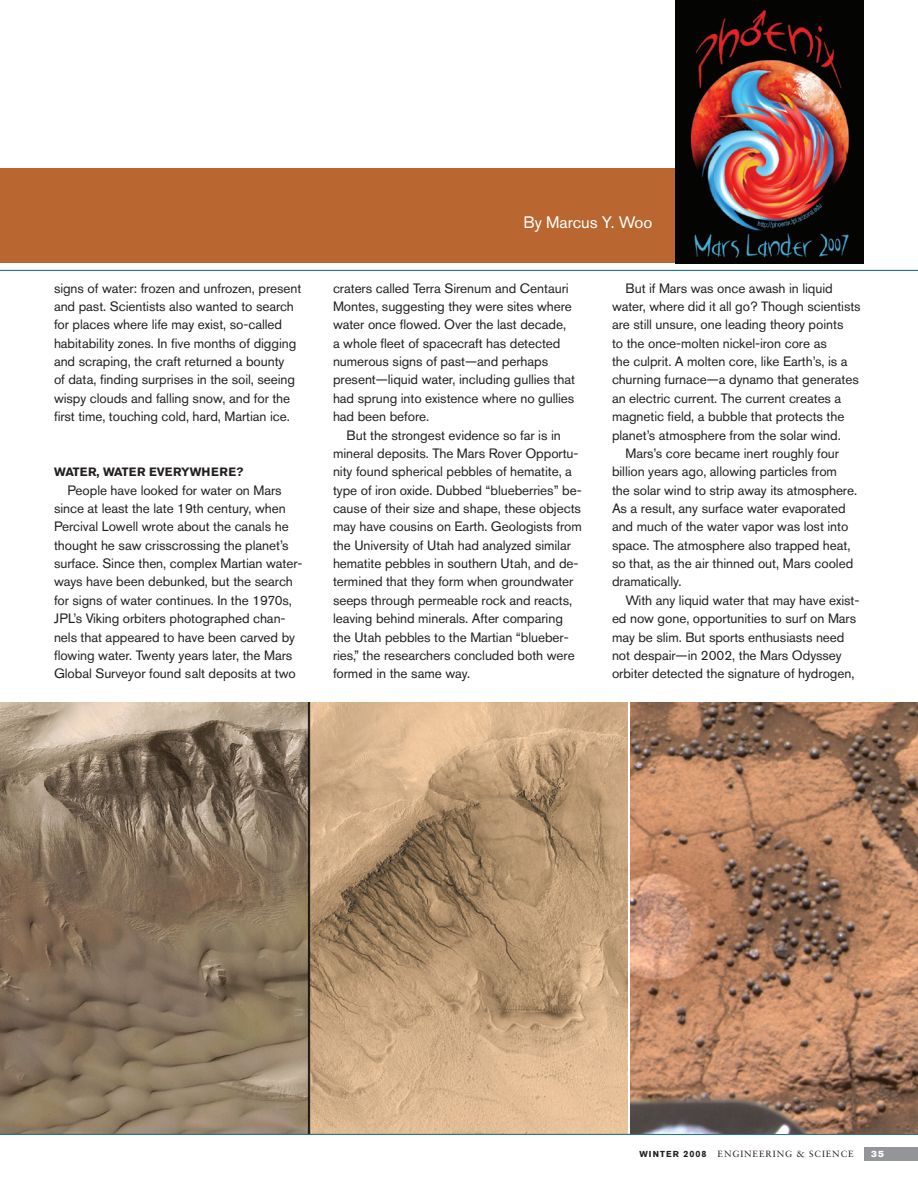
<style>
.page{position:relative;width:918px;height:1188px;background:#fff}
.page>*{position:absolute;margin:0;border:0;box-sizing:border-box;transform-origin:0 0}
.ByLine{font:16.5px "Akzidenz Grotesk Pro";letter-spacing:-.005em;color:#fff}
.Body{font:13.5px/18.3px "Akzidenz Grotesk Pro";letter-spacing:-.005em;color:#231f20}
.Body_Subhead{font:700 12px "Akzidenz Grotesk Pro";letter-spacing:.005em;color:#231f20}
.t1{font:9px "Sabon LT Std";letter-spacing:.1em;color:#231f20}
.t2{font:9px "Akzidenz Grotesk Pro Super";color:#fff}
.s1{font-family:"Akzidenz Grotesk Pro";font-weight:700;font-size:8.7px}
.s2{font-family:"Akzidenz Grotesk Pro";font-weight:700}
</style>
<div class="page">
<div style="left:864px;top:1147px;width:54px;height:14px;background:#939598"></div>
<img style="left:0;top:702px;width:627px;height:432px">
<div style="left:0;top:169px;width:864px;height:94px;background:#b96630"></div>
<img style="left:675px;top:4px;width:189px;height:259px">
<hr style="left:0;top:270px;width:918px;height:1px;background:#006692">
<hr style="left:0;top:1134px;width:918px;height:1px;background:#006692">
<img style="left:631px;top:702px;width:287px;height:432px">
<p class="Body" style="left:54px;top:279px;width:249px">signs of water: frozen and unfrozen, present and past. Scientists also wanted to search for places where life may exist, so-called habitability zones. In five months of digging and scraping, the craft returned a bounty<br>of data, finding surprises in the soil, seeing wispy clouds and falling snow, and for the first time, touching cold, hard, Martian ice.</p>
<p class="Body_Subhead" style="left:54px;top:464px;width:191px">WATER, WATER EVERYWHERE?</p>
<p class="Body" style="left:54px;top:481px;width:250px;text-indent:14px">People have looked for water on Mars since at least the late 19th century, when Percival Lowell wrote about the canals he thought he saw crisscrossing the planet’s surface. Since then, complex Martian water&shy;ways have been debunked, but the search for signs of water continues. In the 1970s, JPL’s Viking orbiters photographed chan&shy;nels that appeared to have been carved by flowing water. Twenty years later, the Mars Global Surveyor found salt deposits at two</p>
<p class="ByLine" style="left:524px;top:212px;width:130px">By Marcus Y. Woo</p>
<p class="Body" style="left:333px;top:279px;width:244px">craters called Terra Sirenum and Centauri Montes, suggesting they were sites where water once flowed. Over the last decade, a whole fleet of spacecraft has detected numerous signs of past—and perhaps present—liquid water, including gullies that had sprung into existence where no gullies had been before.</p>
<p class="Body" style="left:333px;top:426px;width:250px;text-indent:14px">But the strongest evidence so far is in mineral deposits. The Mars Rover Opportu&shy;nity found spherical pebbles of hematite, a type of iron oxide. Dubbed “blueberries” be&shy;cause of their size and shape, these objects may have cousins on Earth. Geologists from the University of Utah had analyzed similar hematite pebbles in southern Utah, and de&shy;termined that they form when groundwater seeps through permeable rock and reacts, leaving behind minerals. After comparing the Utah pebbles to the Martian “blueber&shy;ries,” the researchers concluded both were formed in the same way.</p>
<p class="Body" style="left:612px;top:279px;width:250px;text-indent:14px">But if Mars was once awash in liquid water, where did it all go? Though scientists are still unsure, one leading theory points<br>to the once-molten nickel-iron core as<br>the culprit. A molten core, like Earth’s, is a churning furnace—a dynamo that generates an electric current. The current creates a magnetic field, a bubble that protects the planet’s atmosphere from the solar wind.</p>
<p class="Body" style="left:612px;top:444px;width:247px;text-indent:14px">Mars’s core became inert roughly four billion years ago, allowing particles from the solar wind to strip away its atmosphere.<br>As a result, any surface water evaporated and much of the water vapor was lost into space. The atmosphere also trapped heat, so that, as the air thinned out, Mars cooled dramatically.</p>
<p class="Body" style="left:612px;top:591px;width:249px;text-indent:14px">With any liquid water that may have exist&shy;ed now gone, opportunities to surf on Mars may be slim. But sports enthusiasts need not despair—in 2002, the Mars Odyssey orbiter detected the signature of hydrogen,</p>
<p class="t1" style="left:640px;top:1149px;width:216px"><span class="s1">WINTER</span> <span class="s2">2008</span> ENGINEERING &amp; SCIENCE</p>
<p class="t2" style="left:871px;top:1148px;width:14px">35</p>
</div>
